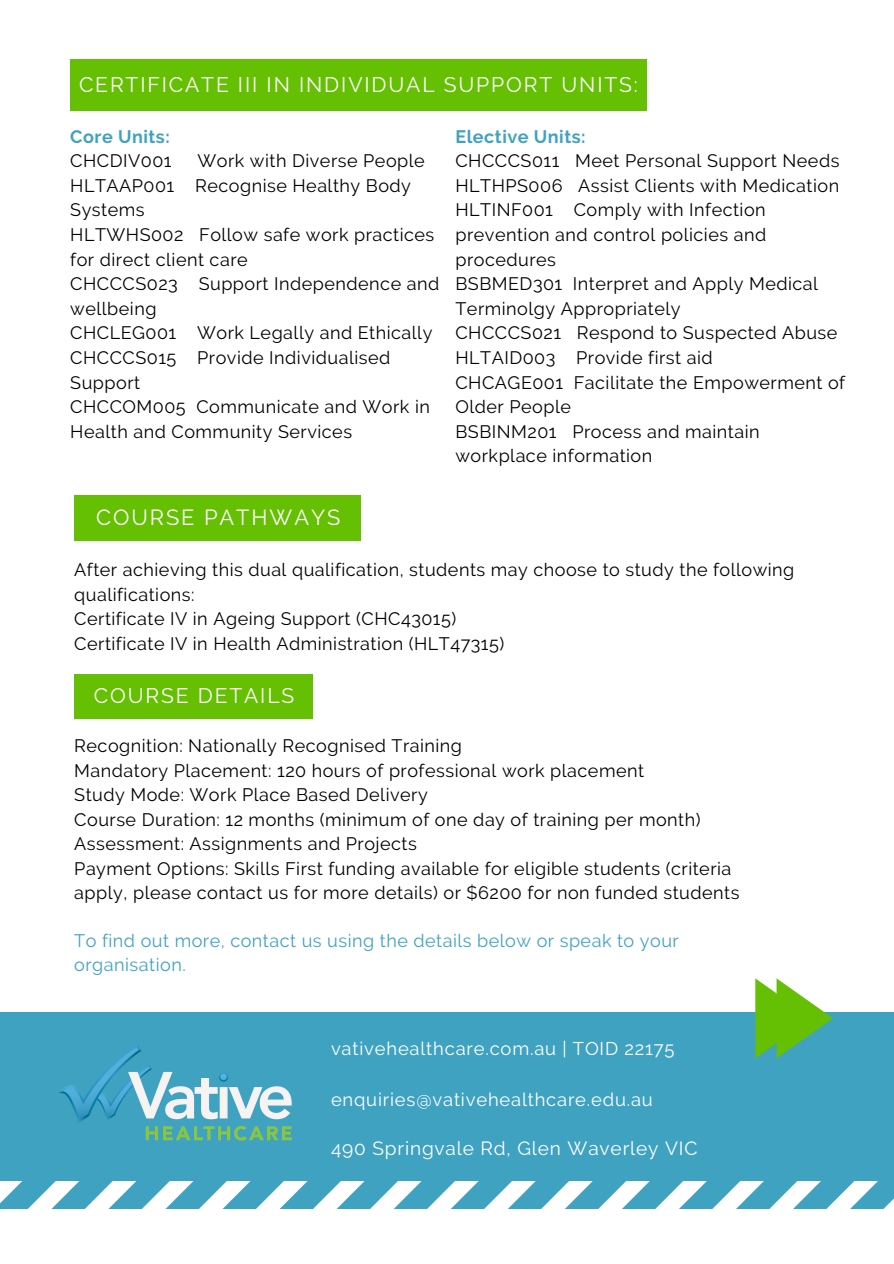
<style>
.page{position:relative;width:894px;height:1264px;background:#fff}
.page>*{position:absolute;margin:0;border:0;box-sizing:border-box;transform-origin:0 0}
.t1{font:21.75px "Raleway";letter-spacing:.09em;color:#fff}
.t2{font:21px "Raleway";letter-spacing:.09em;color:#fff}
.t3{font:19.05px "Raleway";letter-spacing:.045em;color:#fff}
.t4{font:18.45px "Raleway";letter-spacing:.045em;color:#fff}
.t5{font:18px/24.6px "Raleway";letter-spacing:.025em;color:#000}
.t6{font:18px/24.5px "Raleway";letter-spacing:.025em;color:#40a2c1}
.t7{font:700 18px "Raleway";letter-spacing:.025em;color:#40a2c1}
</style>
<div class="page">
<svg style="left:0;top:1181px;width:893px;height:27px"></svg>
<div style="left:74px;top:495px;width:286px;height:45px;background:#65bf02"></div>
<div style="left:74px;top:674px;width:239px;height:44px;background:#65bf02"></div>
<div style="left:0;top:1012px;width:893px;height:169px;background:#40a2c1"></div>
<svg style="left:755px;top:978px;width:77px;height:80px"></svg>
<img style="left:59px;top:1045px;width:233px;height:96px">
<div style="left:70px;top:59px;width:577px;height:52px;background:#65bf02"></div>
<p class="t2" style="left:79px;top:72px;width:560px">CERTIFICATE III IN INDIVIDUAL SUPPORT UNITS:</p>
<p class="t7" style="left:70px;top:126px;width:101px">Core Units:</p>
<p class="t5" style="left:70px;top:148px;width:103px">CHCDIV001</p>
<p class="t7" style="left:455px;top:126px;width:132px">Elective Units:</p>
<p class="t5" style="left:455px;top:148px;width:391px">CHCCCS011 Meet Personal Support Needs<br>HLTHPS006 Assist Clients with Medication<br>HLTINF001 Comply with Infection prevention and control policies and procedures<br>BSBMED301 Interpret and Apply Medical<br>Terminolgy Appropriately<br>CHCCCS021 Respond to Suspected Abuse<br>HLTAID003 Provide first aid<br>CHCAGE001 Facilitate the Empowerment of<br>Older People<br>BSBINM201 Process and maintain workplace information</p>
<p class="t5" style="left:70px;top:148px;width:370px;text-indent:127px">Work with Diverse People<br>HLTAAP001 Recognise Healthy Body<br>Systems<br>HLTWHS002 Follow safe work practices for direct client care<br>CHCCCS023 Support Independence and wellbeing<br>CHCLEG001 Work Legally and Ethically<br>CHCCCS015 Provide Individualised<br>Support<br>CHCCOM005 Communicate and Work in<br>Health and Community Services</p>
<p class="t1" style="left:96px;top:504px;width:245px">COURSE PATHWAYS</p>
<p class="t5" style="left:74px;top:557px;width:721px">After achieving this dual qualification, students may choose to study the following qualifications:<br>Certificate IV in Ageing Support (CHC43015)<br>Certificate IV in Health Administration (HLT47315)</p>
<p class="t2" style="left:94px;top:683px;width:202px">COURSE DETAILS</p>
<p class="t5" style="left:74px;top:733px;width:666px">Recognition: Nationally Recognised Training<br>Mandatory Placement: 120 hours of professional work placement<br>Study Mode: Work Place Based Delivery<br>Course Duration: 12 months (minimum of one day of training per month)<br>Assessment: Assignments and Projects<br>Payment Options: Skills First funding available for eligible students (criteria apply, please contact us for more details) or $6200 for non funded students</p>
<p class="t6" style="left:74px;top:928px;width:606px">To find out more, contact us using the details below or speak to your organisation.</p>
<p class="t4" style="left:331px;top:1037px;width:345px">vativehealthcare.com.au | TOID 22175</p>
<p class="t4" style="left:331px;top:1088px;width:323px">enquiries@vativehealthcare.edu.au</p>
<p class="t3" style="left:331px;top:1137px;width:368px">490 Springvale Rd, Glen Waverley VIC</p>
</div>
